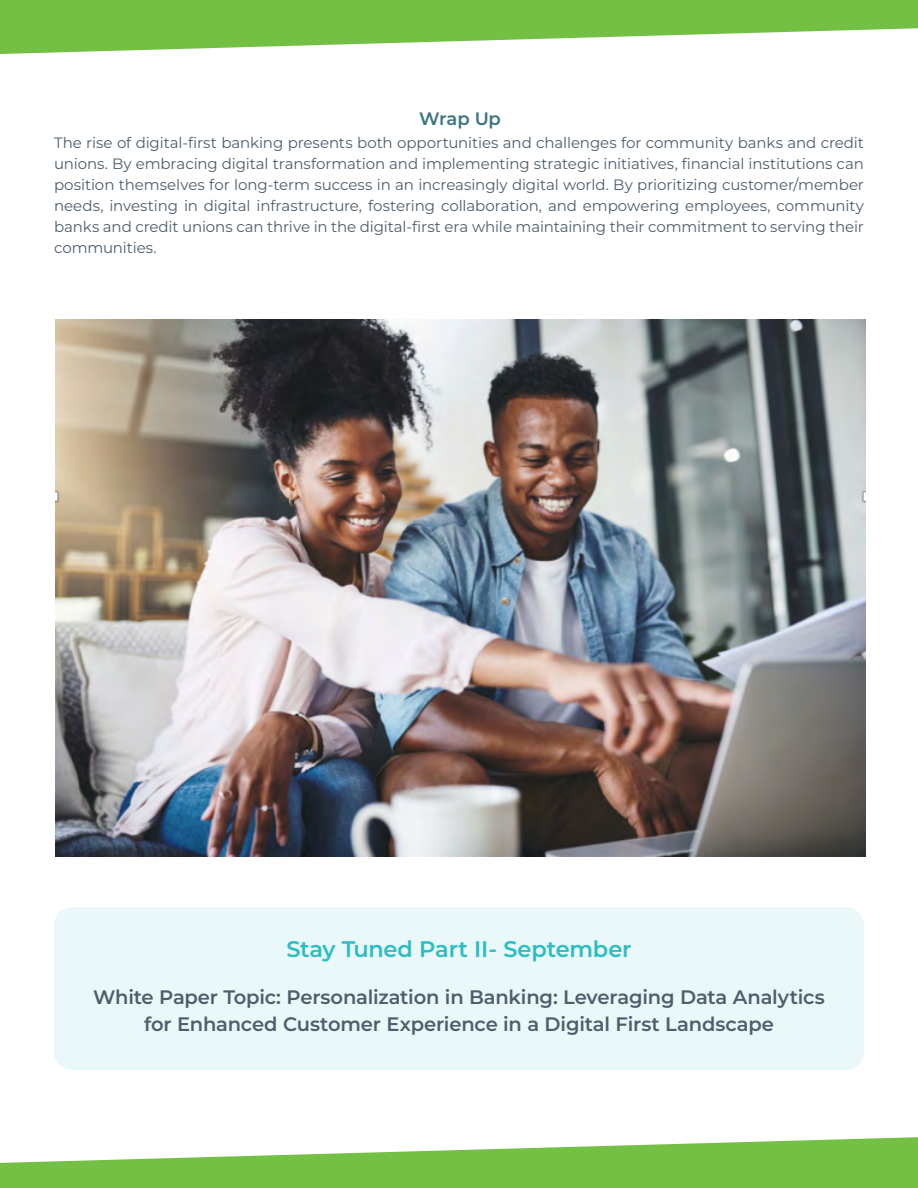
<style>
.page{position:relative;width:918px;height:1188px;background:#fff}
.page>*{position:absolute;margin:0;border:0;box-sizing:border-box;transform-origin:0 0}
.t1{font:600 22.5px "Montserrat";letter-spacing:-.01em;color:#2abec4}
.t2{font:600 19.5px/27px "Montserrat";letter-spacing:-.01em;color:#4e5e6c;text-align:center}
.t3{font:600 18px "Montserrat";letter-spacing:-.01em;color:#3b767e}
.t4{font:15px/21px "Montserrat";letter-spacing:-.01em;color:#4e5e6c;text-align:justify}
</style>
<div class="page">
<svg style="left:0;top:1137px;width:918px;height:51px;fill:#73c044"></svg>
<svg style="left:0;top:0;width:918px;height:54px;fill:#73c044"></svg>
<img style="left:55px;top:320px;width:810px;height:536px">
<div style="left:54px;top:907px;width:810px;height:163px;background:#eaf8f9;border-radius:18px"></div>
<p class="t3" style="left:419px;top:106px;width:83px">Wrap Up</p>
<p class="t4" style="left:54px;top:132px;width:811px">The rise of digital-first banking presents both opportunities and challenges for community banks and credit unions. By embracing digital transformation and implementing strategic initiatives, financial institutions can position themselves for long-term success in an increasingly digital world. By prioritizing customer/member needs, investing in digital infrastructure, fostering collaboration, and empowering employees, community banks and credit unions can thrive in the digital-first era while maintaining their commitment to serving their communities.</p>
<h1 class="t1" style="left:286px;top:933px;width:347px">Stay Tuned Part II- September</h1>
<h2 class="t2" style="left:93px;top:983px;width:733px">White Paper Topic: Personalization in Banking: Leveraging Data Analytics for Enhanced Customer Experience in a Digital First Landscape</h2>
</div>
